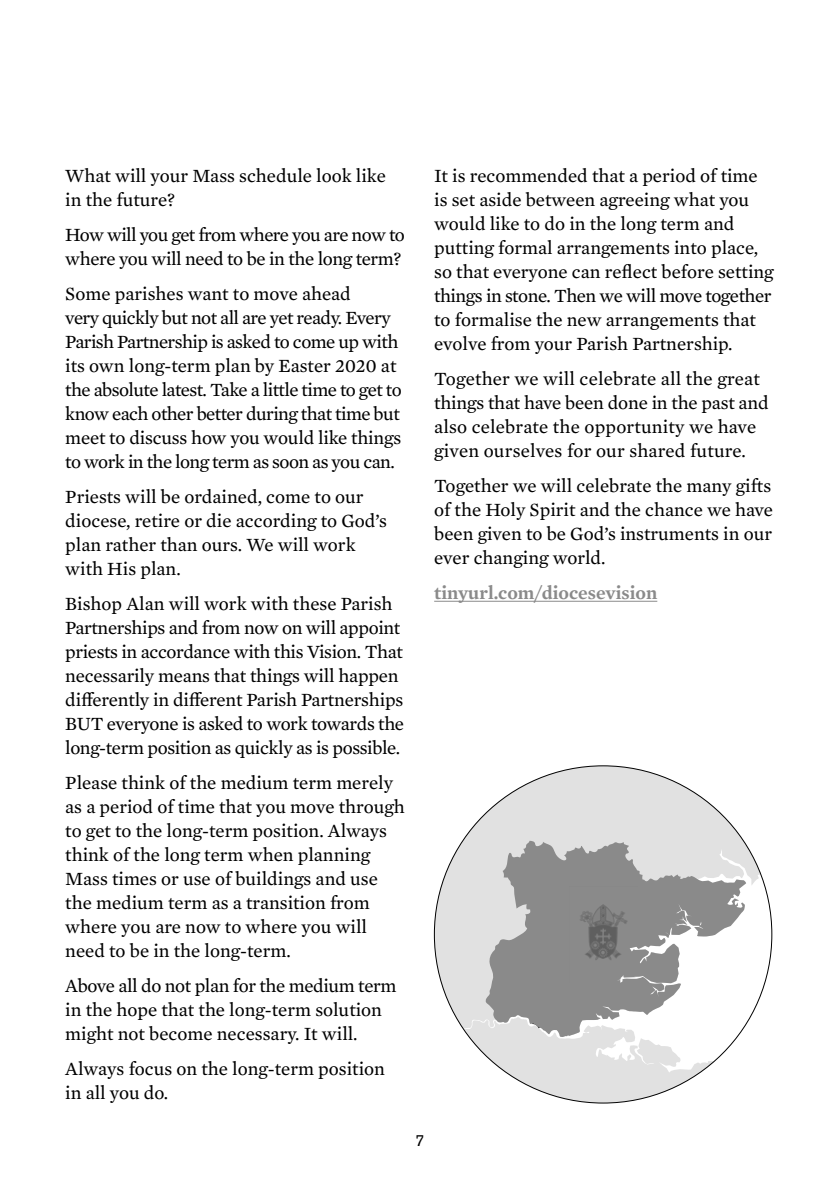
<style>
.page{position:relative;width:840px;height:1191px;background:#fff}
.page>*{position:absolute;margin:0;border:0;box-sizing:border-box;transform-origin:0 0}
.t1{font:19px/24px "Mercury Text G2";color:#000}
.t2{font:19px/24px "Mercury Text G2";letter-spacing:-.03em;color:#000}
.t3{font:19px/24px "Mercury Text G2";letter-spacing:-.02em;color:#000}
.t4{font:600 19px "Mercury Text G2";color:#8a8a8a}
.t5{font:16px "Akzidenz Grotesk BQ";color:#000}
</style>
<div class="page">
<hr style="left:434px;top:601px;width:223px;height:1px;background:#8a8a8a">
<svg style="left:434px;top:766px;width:337px;height:337px;fill:#e1e1e1"></svg>
<svg style="left:485px;top:840px;width:260px;height:197px;fill:#8a8a8a"></svg>
<img style="left:569px;top:886px;width:67px;height:96px">
<p class="t1" style="left:65px;top:163px;width:322px">What will your Mass schedule look like in the future?</p>
<p class="t2" style="left:65px;top:222px;width:341px">How will you get from where you are now to where you will need to be in the long term?</p>
<p class="t2" style="left:65px;top:281px;width:338px">Some parishes want to move ahead<br>very quickly but not all are yet ready. Every Parish Partnership is asked to come up with its own long-term plan by Easter 2020 at the absolute latest. Take a little time to get to know each other better during that time but meet to discuss how you would like things to work in the long term as soon as you can.</p>
<p class="t1" style="left:65px;top:484px;width:323px">Priests will be ordained, come to our diocese, retire or die according to God’s plan rather than ours. We will work with His plan.</p>
<p class="t3" style="left:65px;top:591px;width:340px">Bishop Alan will work with these Parish Partnerships and from now on will appoint priests in accordance with this Vision. That necessarily means that things will happen differently in different Parish Partnerships BUT everyone is asked to work towards the long-term position as quickly as is possible.</p>
<p class="t1" style="left:65px;top:770px;width:341px">Please think of the medium term merely as a period of time that you move through to get to the long-term position. Always think of the long term when planning Mass times or use of buildings and use the medium term as a transition from where you are now to where you will need to be in the long-term.</p>
<p class="t1" style="left:65px;top:973px;width:332px">Above all do not plan for the medium term in the hope that the long-term solution might not become necessary. It will.</p>
<p class="t1" style="left:65px;top:1056px;width:321px">Always focus on the long-term position in all you do.</p>
<p class="t1" style="left:434px;top:163px;width:341px">It is recommended that a period of time is set aside between agreeing what you would like to do in the long term and putting formal arrangements into place, so that everyone can reflect before setting things in stone. Then we will move together to formalise the new arrangements that evolve from your Parish Partnership.</p>
<p class="t1" style="left:434px;top:366px;width:336px">Together we will celebrate all the great things that have been done in the past and also celebrate the opportunity we have given ourselves for our shared future.</p>
<p class="t1" style="left:434px;top:473px;width:340px;text-align:justify">Together we will celebrate the many gifts of the Holy Spirit and the chance we have been given to be God’s instruments in our ever changing world.</p>
<p class="t4" style="left:434px;top:579px;width:224px">tinyurl.com/diocesevision</p>
<p class="t5" style="left:415px;top:1130px;width:11px">7</p>
</div>
